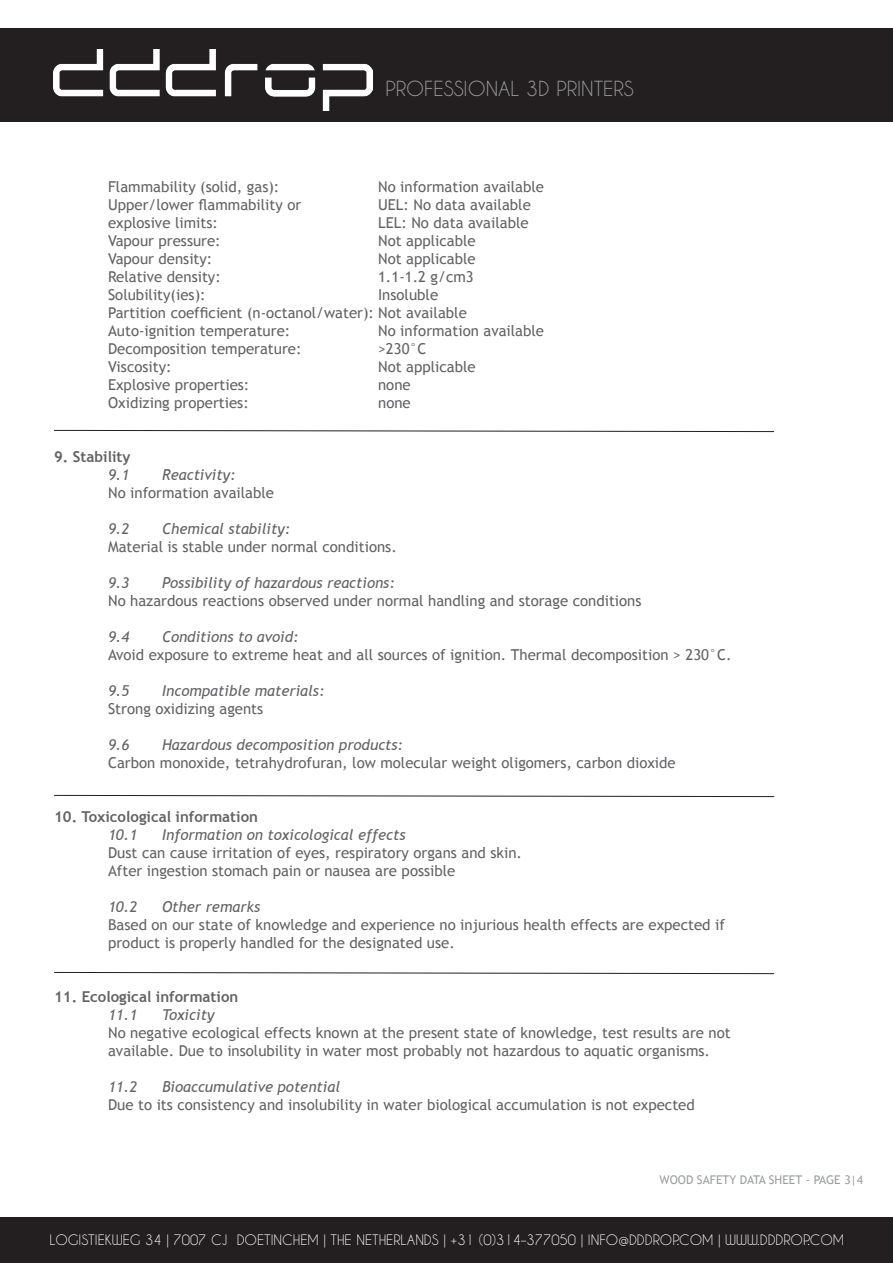
<style>
.page{position:relative;width:893px;height:1263px;background:#fff}
.page>*{position:absolute;margin:0;border:0;box-sizing:border-box;transform-origin:0 0}
.t1{font:19.5px "Caviar Dreams";color:#9c9f9e}
.t2{font:15px/18px "Trebuchet MS";color:#636366}
.t3{font:italic 15px "Trebuchet MS";color:#636366}
.t4{font:700 15px "Trebuchet MS";color:#636366}
.t5{font:13.5px "Caviar Dreams";color:#fff}
.t6{font:12px "Trebuchet MS";color:#9c9f9e}
</style>
<div class="page">
<div style="left:0;top:28px;width:893px;height:94px;background:#231f20"></div>
<img style="left:53px;top:50px;width:319px;height:60px">
<div style="left:0;top:1217px;width:893px;height:46px;background:#231f20"></div>
<svg style="left:54px;top:430px;width:720px;height:2px"></svg>
<svg style="left:54px;top:795px;width:720px;height:2px"></svg>
<svg style="left:54px;top:972px;width:720px;height:2px"></svg>
<h1 class="t1" style="left:385px;top:77px;width:250px">PROFESSIONAL 3D PRINTERS</h1>
<p class="t2" style="left:108px;top:178px;width:173px">Flammability (solid, gas):</p>
<p class="t2" style="left:378px;top:178px;width:167px">No information available</p>
<p class="t2" style="left:108px;top:196px;width:195px">Upper/lower flammability or</p>
<p class="t2" style="left:378px;top:196px;width:154px">UEL: No data available</p>
<p class="t2" style="left:108px;top:214px;width:111px">explosive limits:</p>
<p class="t2" style="left:378px;top:214px;width:152px">LEL: No data available</p>
<p class="t2" style="left:108px;top:232px;width:114px">Vapour pressure:</p>
<p class="t2" style="left:378px;top:232px;width:99px">Not applicable</p>
<p class="t2" style="left:108px;top:250px;width:106px">Vapour density:</p>
<p class="t2" style="left:378px;top:250px;width:99px">Not applicable</p>
<p class="t2" style="left:108px;top:268px;width:114px">Relative density:</p>
<p class="t2" style="left:378px;top:268px;width:97px">1.1-1.2 g/cm3</p>
<p class="t2" style="left:108px;top:286px;width:99px">Solubility(ies):</p>
<p class="t2" style="left:108px;top:286px;width:360px;text-indent:270px">Insoluble<br>Partition coefficient (n-octanol/water): Not available<br>Auto-ignition temperature:</p>
<p class="t2" style="left:378px;top:322px;width:167px">No information available</p>
<p class="t2" style="left:108px;top:340px;width:195px">Decomposition temperature:</p>
<p class="t2" style="left:378px;top:340px;width:50px">&gt;230°C</p>
<p class="t2" style="left:108px;top:358px;width:65px">Viscosity:</p>
<p class="t2" style="left:378px;top:358px;width:99px">Not applicable</p>
<p class="t2" style="left:108px;top:376px;width:143px">Explosive properties:</p>
<p class="t2" style="left:378px;top:376px;width:34px">none</p>
<p class="t2" style="left:108px;top:394px;width:142px">Oxidizing properties:</p>
<p class="t2" style="left:378px;top:394px;width:34px">none</p>
<p class="t4" style="left:54px;top:447px;width:78px">9. Stability</p>
<p class="t3" style="left:108px;top:466px;width:23px">9.1</p>
<p class="t3" style="left:162px;top:466px;width:75px">Reactivity:</p>
<p class="t2" style="left:108px;top:484px;width:167px">No information available</p>
<p class="t3" style="left:108px;top:520px;width:23px">9.2</p>
<p class="t3" style="left:162px;top:520px;width:130px">Chemical stability:</p>
<p class="t2" style="left:108px;top:538px;width:290px">Material is stable under normal conditions.</p>
<p class="t3" style="left:108px;top:574px;width:23px">9.3</p>
<p class="t3" style="left:162px;top:574px;width:234px">Possibility of hazardous reactions:</p>
<p class="t2" style="left:108px;top:592px;width:535px">No hazardous reactions observed under normal handling and storage conditions</p>
<p class="t3" style="left:108px;top:628px;width:23px">9.4</p>
<p class="t3" style="left:162px;top:628px;width:138px">Conditions to avoid:</p>
<p class="t2" style="left:108px;top:646px;width:625px">Avoid exposure to extreme heat and all sources of ignition. Thermal decomposition &gt; 230°C.</p>
<p class="t3" style="left:108px;top:682px;width:23px">9.5</p>
<p class="t3" style="left:162px;top:682px;width:164px">Incompatible materials:</p>
<p class="t2" style="left:108px;top:700px;width:157px">Strong oxidizing agents</p>
<p class="t3" style="left:108px;top:736px;width:23px">9.6</p>
<p class="t3" style="left:162px;top:736px;width:243px">Hazardous decomposition products:</p>
<p class="t2" style="left:108px;top:754px;width:569px">Carbon monoxide, tetrahydrofuran, low molecular weight oligomers, carbon dioxide</p>
<p class="t4" style="left:54px;top:807px;width:205px">10. Toxicological information</p>
<p class="t3" style="left:108px;top:826px;width:31px">10.1</p>
<p class="t3" style="left:162px;top:826px;width:245px">Information on toxicological effects</p>
<p class="t2" style="left:108px;top:844px;width:415px">Dust can cause irritation of eyes, respiratory organs and skin.<br>After ingestion stomach pain or nausea are possible</p>
<p class="t3" style="left:108px;top:898px;width:31px">10.2</p>
<p class="t3" style="left:162px;top:898px;width:100px">Other remarks</p>
<p class="t2" style="left:108px;top:916px;width:618px">Based on our state of knowledge and experience no injurious health effects are expected if product is properly handled for the designated use.</p>
<p class="t4" style="left:54px;top:987px;width:186px">11. Ecological information</p>
<p class="t3" style="left:108px;top:1006px;width:31px">11.1</p>
<p class="t3" style="left:162px;top:1006px;width:54px">Toxicity</p>
<p class="t2" style="left:108px;top:1024px;width:624px">No negative ecological effects known at the present state of knowledge, test results are not available. Due to insolubility in water most probably not hazardous to aquatic organisms.</p>
<p class="t3" style="left:108px;top:1078px;width:31px">11.2</p>
<p class="t3" style="left:162px;top:1078px;width:180px">Bioaccumulative potential</p>
<p class="t2" style="left:108px;top:1096px;width:588px">Due to its consistency and insolubility in water biological accumulation is not expected</p>
<p class="t6" style="left:660px;top:1172px;width:205px">WOOD SAFETY DATA SHEET - PAGE 3|4</p>
<p class="t5" style="left:50px;top:1232px;width:796px">LOGISTIEKWEG 34 | 7007 CJ DOETINCHEM | THE NETHERLANDS | +31 (0)314–377050 | INFO@DDDROP.COM | WWW.DDDROP.COM</p>
</div>
